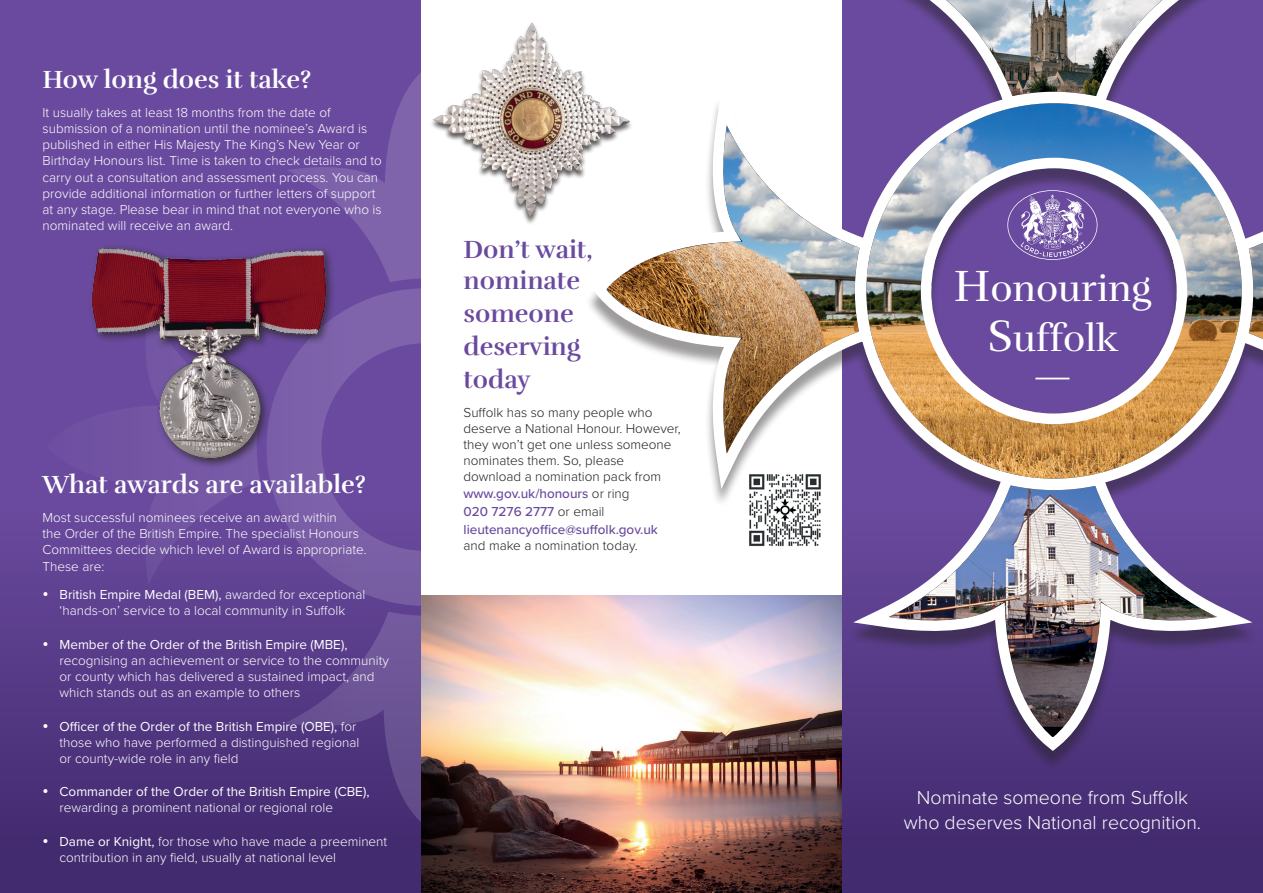
<style>
.page{position:relative;width:1263px;height:893px;background:#fff}
.page>*{position:absolute;margin:0;border:0;box-sizing:border-box;transform-origin:0 0}
.t1{font:37.8px/49.7px "Rufina";color:#fff;text-align:center}
.t2{font:700 25.5px "Rufina";color:#fff}
.t3{font:700 25.5px/33px "Rufina";color:#6a4a9e}
.t4{font:300 19.5px/25.5px "Proxima Nova";color:#fff;text-align:center}
.t5{font:300 13.5px/16.2px "Proxima Nova";color:#fff}
.t6{font:300 13.5px/16.2px "Proxima Nova";color:#231f20}
.t7{font:13.5px "Proxima Nova";color:#fff}
.t8{font:500 13.5px/18px "Proxima Nova";color:#6a4a9e}
.s1{font-weight:400}
.s2{font-weight:500;color:#6a4a9e}
.s3{font-weight:300;color:#231f20}
.s4{font-size:45px}
</style>
<div class="page">
<div style="left:0;top:0;width:421px;height:893px;background:linear-gradient(to bottom,#7553ab,#4c327b)"></div>
<svg style="left:46px;top:307px;width:215px;height:278px;background:#694a9c"></svg>
<svg style="left:286px;top:68px;width:135px;height:214px;background:#7153a3"></svg>
<svg style="left:285px;top:612px;width:136px;height:213px;background:#5a4087"></svg>
<svg style="left:266px;top:288px;width:155px;height:318px;background:#6f52a0"></svg>
<div style="left:842px;top:0;width:421px;height:893px;background:#472a6b"></div>
<img style="left:421px;top:595px;width:421px;height:298px">
<img style="left:432px;top:22px;width:153px;height:202px">
<div style="left:87px;top:242px;width:249px;height:228px;background:#231f20;opacity:.75"></div>
<img style="left:90px;top:243px;width:241px;height:221px">
<div style="left:586px;top:0;width:677px;height:771px;background:#231f20;opacity:.45"></div>
<img style="left:585px;top:72px;width:678px;height:436px">
<svg style="left:837px;top:0;width:426px;height:116px;background:#8171a5"></svg>
<img style="left:835px;top:466px;width:428px;height:293px">
<svg style="left:1007px;top:190px;width:90px;height:70px;background:#8a72b3"></svg>
<img style="left:747px;top:472px;width:76px;height:76px">
<svg style="left:44px;top:592px;width:4px;height:4px"></svg>
<svg style="left:44px;top:642px;width:4px;height:4px"></svg>
<svg style="left:44px;top:724px;width:4px;height:4px"></svg>
<svg style="left:44px;top:789px;width:4px;height:4px"></svg>
<svg style="left:44px;top:839px;width:4px;height:4px"></svg>
<h2 class="t2" style="left:43px;top:64px;width:270px">How long does it take?</h2>
<p class="t5" style="left:43px;top:104px;width:341px">It usually takes at least 18 months from the date of submission of a nomination until the nominee’s Award is published in either His Majesty The King’s New Year or Birthday Honours list. Time is taken to check details and to carry out a consultation and assessment process. You can provide additional information or further letters of support at any stage. Please bear in mind that not everyone who is nominated will receive an award.</p>
<h2 class="t2" style="left:43px;top:469px;width:325px">What awards are available?</h2>
<p class="t5" style="left:43px;top:509px;width:326px">Most successful nominees receive an award within<br>the Order of the British Empire. The specialist Honours Committees decide which level of Award is appropriate.<br>These are:</p>
<p class="t5" style="left:60px;top:586px;width:307px"><span class="s1">British Empire Medal (BEM),</span> awarded for exceptional ‘hands-on’ service to a local community in Suffolk</p>
<p class="t7" style="left:60px;top:634px;width:289px">Member of the Order of the British Empire (MBE),</p>
<p class="t5" style="left:60px;top:651px;width:331px">recognising an achievement or service to the community or county which has delivered a sustained impact, and which stands out as an example to others</p>
<p class="t5" style="left:60px;top:717px;width:301px"><span class="s1">Officer of the Order of the British Empire (OBE),</span> for those who have performed a distinguished regional or county-wide role in any field</p>
<p class="t7" style="left:60px;top:781px;width:311px">Commander of the Order of the British Empire (CBE),</p>
<p class="t5" style="left:60px;top:799px;width:275px">rewarding a prominent national or regional role</p>
<p class="t5" style="left:60px;top:832px;width:329px"><span class="s1">Dame or Knight,</span> for those who have made a preeminent contribution in any field, usually at national level</p>
<h2 class="t3" style="left:463px;top:234px;width:131px;line-height:30.6px">Don’t wait, nominate</h2>
<h2 class="t3" style="left:463px;top:297px;width:118px">someone deserving today</h2>
<p class="t6" style="left:463px;top:403px;width:219px">Suffolk has so many people who deserve a National Honour. However, they won’t get one unless someone nominates them. So, please download a nomination pack from <span class="s2">www.gov.uk/honours</span> or ring</p>
<p class="t8" style="left:463px;top:502px;width:196px">020 7276 2777 <span class="s3">or email </span>lieutenancyoffice@suffolk.gov.uk</p>
<p class="t6" style="left:463px;top:536px;width:176px">and make a nomination today.</p>
<h1 class="t1" style="left:954px;top:264px;width:199px"><span class="s4">H</span>onouring<br><span class="s4">S</span>uffolk</h1>
<h3 class="t4" style="left:904px;top:783px;width:299px">Nominate someone from Suffolk who deserves National recognition.</h3>
</div>
